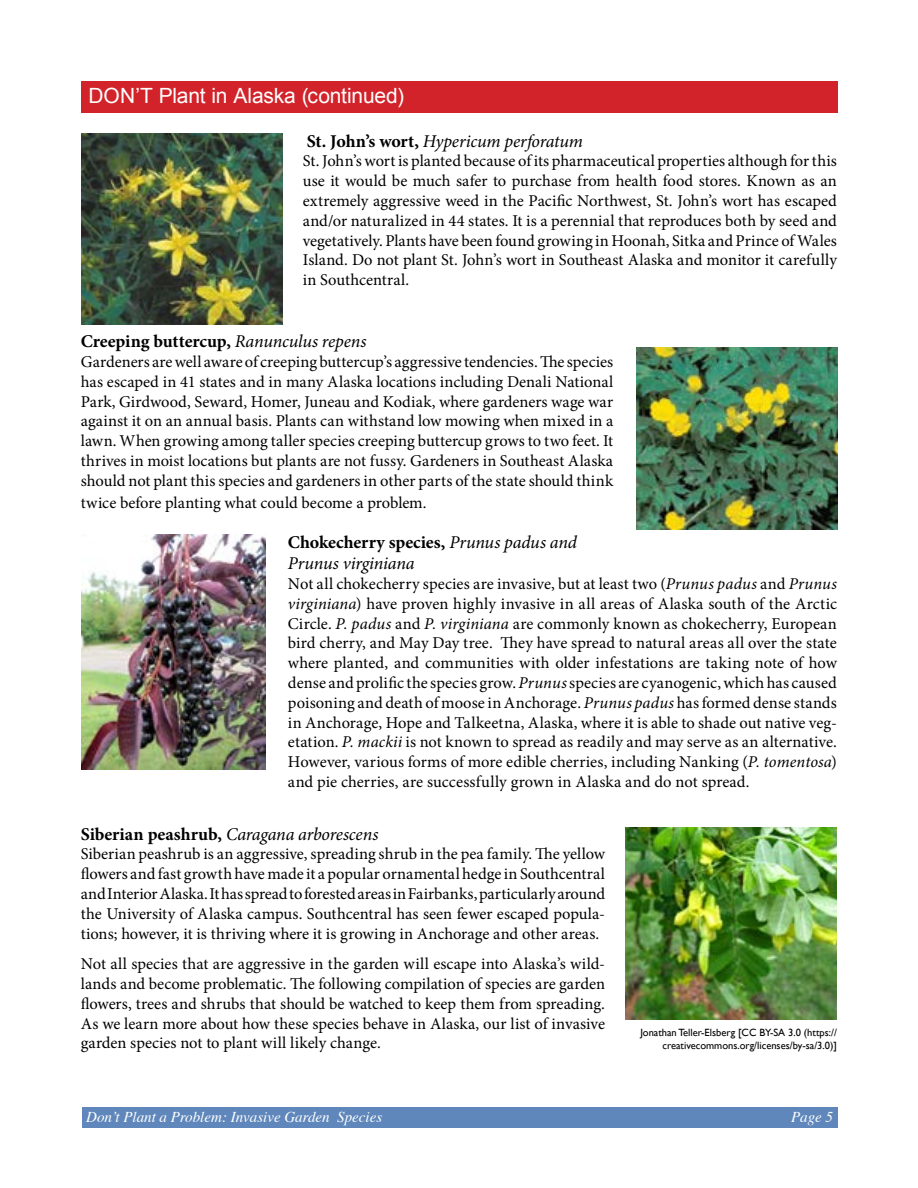
<style>
.page{position:relative;width:918px;height:1188px;background:#fff}
.page>*{position:absolute;margin:0;border:0;box-sizing:border-box;transform-origin:0 0}
.t1{font:21px "Arial";letter-spacing:-.01em;color:#fff}
.species_right{font:italic 18px/21.6px "Minion Pro";letter-spacing:-.015em;color:#000}
.species_right-2{font:700 18px "Minion Pro";letter-spacing:-.01em;color:#000}
.Body_text{font:16.5px/19.8px "Minion Pro";color:#000;text-align:justify}
.t2{font:italic 15px "Times";color:#fff}
.t3{font:10.5px/12.6px "Gill Sans";color:#000;text-align:right}
.s1{font-weight:700;font-style:normal}
.s2{font-weight:400;font-style:italic}
.s3{font-style:italic}
</style>
<div class="page">
<div style="left:82px;top:1108px;width:756px;height:20px;background:#5f87bb"></div>
<div style="left:82px;top:81px;width:756px;height:31px;background:#d2232a"></div>
<img style="left:81px;top:133px;width:202px;height:191px">
<img style="left:636px;top:347px;width:202px;height:183px">
<img style="left:82px;top:534px;width:184px;height:235px">
<img style="left:625px;top:828px;width:212px;height:191px">
<p class="t1" style="left:88px;top:82px;width:317px">DON’T Plant in Alaska (continued)</p>
<p class="species_right" style="left:307px;top:130px;width:278px"><span class="s1">St. John’s wort,</span> Hypericum perforatum</p>
<p class="Body_text" style="left:303px;top:151px;width:536px">St. John’s wort is planted because of its pharmaceutical properties although for this use it would be much safer to purchase from health food stores. Known as an extremely aggressive weed in the Pacific Northwest, St. John’s wort has escaped and/or naturalized in 44 states. It is a perennial that reproduces both by seed and vegetatively. Plants have been found growing in Hoonah, Sitka and Prince of Wales Island. Do not plant St. John’s wort in Southeast Alaska and monitor it carefully in Southcentral.</p>
<p class="species_right-2" style="left:81px;top:329px;width:287px">Creeping buttercup, <span class="s2">Ranunculus repens</span></p>
<p class="Body_text" style="left:81px;top:352px;width:534px">Gardeners are well aware of creeping buttercup’s aggressive tendencies. The species has escaped in 41 states and in many Alaska locations including Denali National Park, Girdwood, Seward, Homer, Juneau and Kodiak, where gardeners wage war against it on an annual basis. Plants can withstand low mowing when mixed in a lawn. When growing among taller species creeping buttercup grows to two feet. It thrives in moist locations but plants are not fussy. Gardeners in Southeast Alaska should not plant this species and gardeners in other parts of the state should think</p>
<p class="Body_text" style="left:81px;top:493px;width:347px">twice before planting what could become a problem.</p>
<p class="species_right" style="left:288px;top:531px;width:290px"><span class="s1">Chokecherry species,</span> Prunus padus and<br>Prunus virginiana</p>
<p class="Body_text" style="left:288px;top:574px;width:551px">Not all chokecherry species are invasive, but at least two (<span class="s3">Prunus padus</span> and <span class="s3">Prunus virginiana</span>) have proven highly invasive in all areas of Alaska south of the Arctic Circle. <span class="s3">P. padus</span> and <span class="s3">P. virginiana</span> are commonly known as chokecherry, European bird cherry, and May Day tree. They have spread to natural areas all over the state where planted, and communities with older infestations are taking note of how dense and prolific the species grow. <span class="s3">Prunus</span> species are cyanogenic, which has caused poisoning and death of moose in Anchorage. <span class="s3">Prunus padus</span> has formed dense stands in Anchorage, Hope and Talkeetna, Alaska, where it is able to shade out native veg&shy;etation. <span class="s3">P. mackii</span> is not known to spread as readily and may serve as an alternative.<br>However, various forms of more edible cherries, including Nanking (<span class="s3">P. tomentosa</span>) and pie cherries, are successfully grown in Alaska and do not spread.</p>
<p class="species_right" style="left:81px;top:823px;width:299px"><span class="s1">Siberian peashrub,</span> Caragana arborescens</p>
<p class="Body_text" style="left:81px;top:844px;width:526px">Siberian peashrub is an aggressive, spreading shrub in the pea family. The yellow flowers and fast growth have made it a popular ornamental hedge in Southcentral and Interior Alaska. It has spread to forested areas in Fairbanks, particularly around the University of Alaska campus. Southcentral has seen fewer escaped popula&shy;tions; however, it is thriving where it is growing in Anchorage and other areas.</p>
<p class="Body_text" style="left:81px;top:954px;width:526px">Not all species that are aggressive in the garden will escape into Alaska’s wild&shy;lands and become problematic. The following compilation of species are garden flowers, trees and shrubs that should be watched to keep them from spreading.<br>As we learn more about how these species behave in Alaska, our list of invasive garden species not to plant will likely change.</p>
<p class="t3" style="left:640px;top:1026px;width:198px">Jonathan Teller-Elsberg [CC BY-SA 3.0 (https:// creativecommons.org/licenses/by-sa/3.0)]</p>
<p class="t2" style="left:86px;top:1104px;width:297px">Don’t Plant a Problem: Invasive Garden Species</p>
<p class="t2" style="left:791px;top:1104px;width:44px">Page 5</p>
</div>
